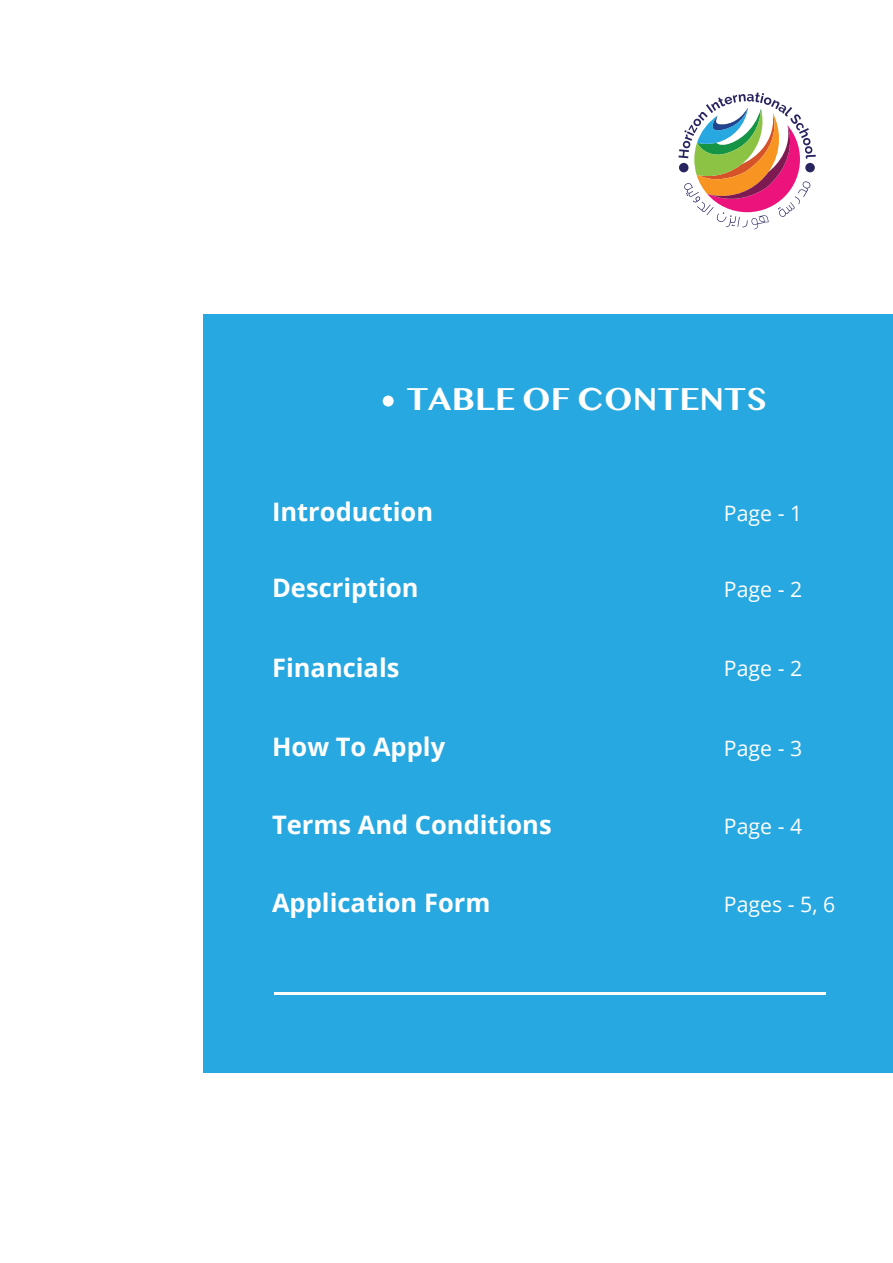
<style>
.page{position:relative;width:893px;height:1263px;background:#fff}
.page>*{position:absolute;margin:0;border:0;box-sizing:border-box;transform-origin:0 0}
.t1{font:700 33px "Lao MN";color:#fff}
.t2{font:700 25.5px "Open Sans";color:#fff}
.t3{font:21.3px "Open Sans";color:#fff}
</style>
<div class="page">
<div style="left:204px;top:314px;width:689px;height:758px;background:#27a8e0"></div>
<svg style="left:678px;top:93px;width:138px;height:136px"></svg>
<div style="left:383px;top:396px;width:11px;height:10px;background:#fff;border-radius:50%"></div>
<hr style="left:274px;top:992px;width:551px;height:2px;background:#fff">
<p class="t1" style="left:406px;top:379px;width:362px">TABLE OF CONTENTS</p>
<p class="t2" style="left:272px;top:494px;width:163px">Introduction</p>
<p class="t3" style="left:724px;top:499px;width:80px">Page - 1</p>
<p class="t2" style="left:272px;top:570px;width:148px">Description</p>
<p class="t3" style="left:724px;top:575px;width:80px">Page - 2</p>
<p class="t2" style="left:272px;top:649px;width:129px">Financials</p>
<p class="t3" style="left:724px;top:654px;width:80px">Page - 2</p>
<p class="t2" style="left:272px;top:729px;width:175px">How To Apply</p>
<p class="t3" style="left:724px;top:734px;width:80px">Page - 3</p>
<p class="t2" style="left:272px;top:807px;width:281px">Terms And Conditions</p>
<p class="t3" style="left:724px;top:811px;width:80px">Page - 4</p>
<p class="t2" style="left:272px;top:884px;width:220px">Application Form</p>
<p class="t3" style="left:724px;top:889px;width:113px">Pages - 5, 6</p>
</div>
